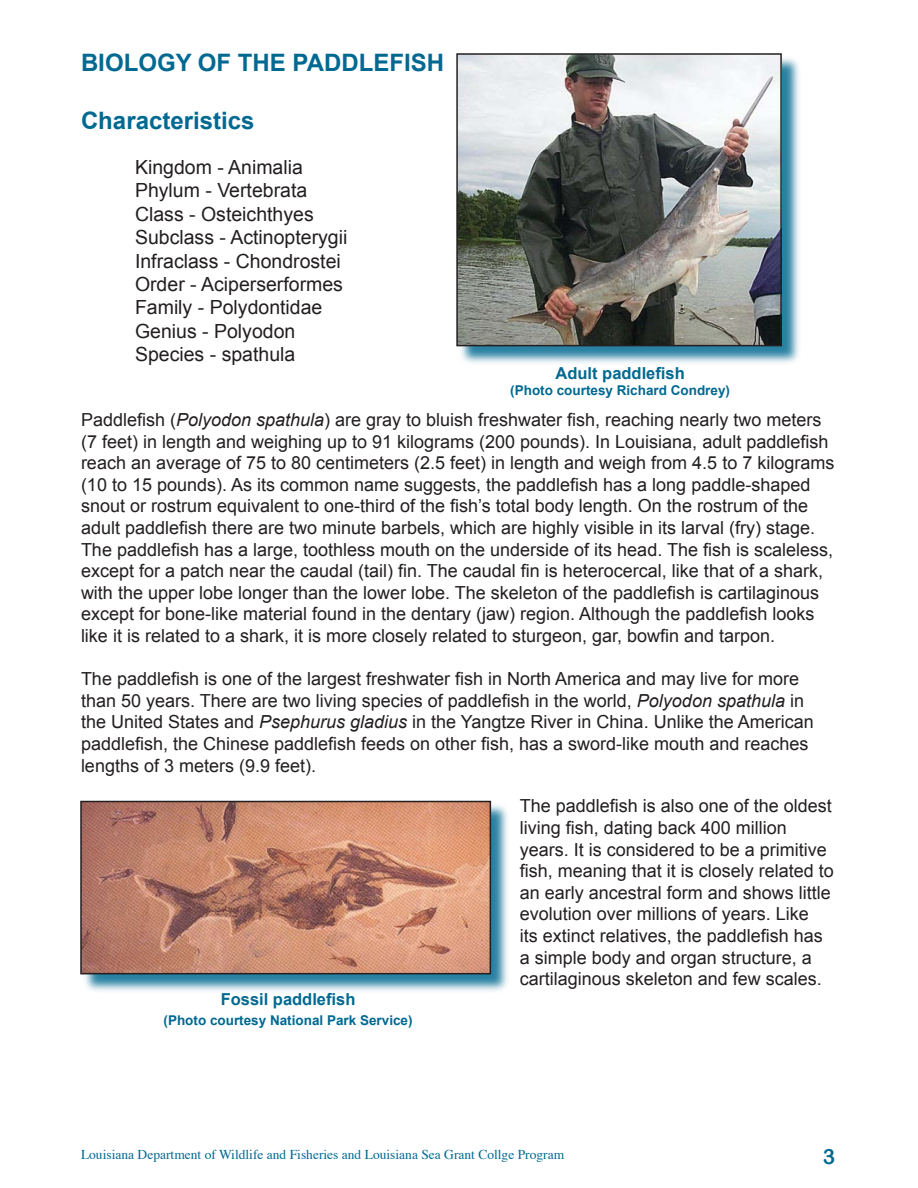
<style>
.page{position:relative;width:918px;height:1188px;background:#fff}
.page>*{position:absolute;margin:0;border:0;box-sizing:border-box;transform-origin:0 0}
.t1{font:700 24px "Arial";color:#006991}
.t2{font:21px "Arial Rounded MT Bold";color:#006991}
.t3{font:19.5px/23.4px "Arial";color:#231f20}
.t4{font:18px/21.6px "Arial";color:#231f20}
.t5{font:700 16.5px "Arial";color:#006991}
.t6{font:13.5px "Times";color:#006991}
.t7{font:700 13.5px "Arial";color:#006991}
.s1{font-style:italic}
</style>
<div class="page">
<div style="left:457px;top:54px;width:345px;height:313px;background:#006991;opacity:.85"></div>
<img style="left:459px;top:56px;width:320px;height:287px">
<div style="left:456px;top:53px;width:326px;height:293px;border:2px solid #231f20"></div>
<div style="left:81px;top:802px;width:430px;height:193px;background:#006991;opacity:.85"></div>
<img style="left:83px;top:804px;width:405px;height:167px">
<div style="left:80px;top:801px;width:411px;height:173px;border:2px solid #231f20"></div>
<h1 class="t1" style="left:81px;top:50px;width:365px">BIOLOGY OF THE PADDLEFISH</h1>
<h1 class="t1" style="left:81px;top:107px;width:175px">Characteristics</h1>
<p class="t3" style="left:135px;top:156px;width:214px">Kingdom - Animalia<br>Phylum - Vertebrata<br>Class - Osteichthyes<br>Subclass - Actinopterygii<br>Infraclass - Chondrostei<br>Order - Aciperserformes<br>Family - Polydontidae<br>Genius - Polyodon<br>Species - spathula</p>
<p class="t5" style="left:556px;top:364px;width:131px">Adult paddlefish</p>
<p class="t7" style="left:510px;top:383px;width:221px">(Photo courtesy Richard Condrey)</p>
<p class="t4" style="left:81px;top:409px;width:755px">Paddlefish (<span class="s1">Polyodon spathula</span>) are gray to bluish freshwater fish, reaching nearly two meters (7 feet) in length and weighing up to 91 kilograms (200 pounds). In Louisiana, adult paddlefish reach an average of 75 to 80 centimeters (2.5 feet) in length and weigh from 4.5 to 7 kilograms (10 to 15 pounds). As its common name suggests, the paddlefish has a long paddle-shaped snout or rostrum equivalent to one-third of the fish’s total body length. On the rostrum of the adult paddlefish there are two minute barbels, which are highly visible in its larval (fry) stage.<br>The paddlefish has a large, toothless mouth on the underside of its head. The fish is scaleless, except for a patch near the caudal (tail) fin. The caudal fin is heterocercal, like that of a shark, with the upper lobe longer than the lower lobe. The skeleton of the paddlefish is cartilaginous except for bone-like material found in the dentary (jaw) region. Although the paddlefish looks like it is related to a shark, it is more closely related to sturgeon, gar, bowfin and tarpon.</p>
<p class="t4" style="left:81px;top:668px;width:734px">The paddlefish is one of the largest freshwater fish in North America and may live for more than 50 years. There are two living species of paddlefish in the world, <span class="s1">Polyodon spathula</span> in the United States and <span class="s1">Psephurus gladius</span> in the Yangtze River in China. Unlike the American paddlefish, the Chinese paddlefish feeds on other fish, has a sword-like mouth and reaches lengths of 3 meters (9.9 feet).</p>
<p class="t5" style="left:221px;top:990px;width:136px">Fossil paddlefish</p>
<p class="t7" style="left:164px;top:1012px;width:251px">(Photo courtesy National Park Service)</p>
<p class="t4" style="left:520px;top:795px;width:316px">The paddlefish is also one of the oldest living fish, dating back 400 million years. It is considered to be a primitive fish, meaning that it is closely related to an early ancestral form and shows little evolution over millions of years. Like<br>its extinct relatives, the paddlefish has a simple body and organ structure, a cartilaginous skeleton and few scales.</p>
<p class="t6" style="left:81px;top:1146px;width:485px">Louisiana Department of Wildlife and Fisheries and Louisiana Sea Grant Collge Program</p>
<p class="t2" style="left:823px;top:1144px;width:14px">3</p>
</div>
